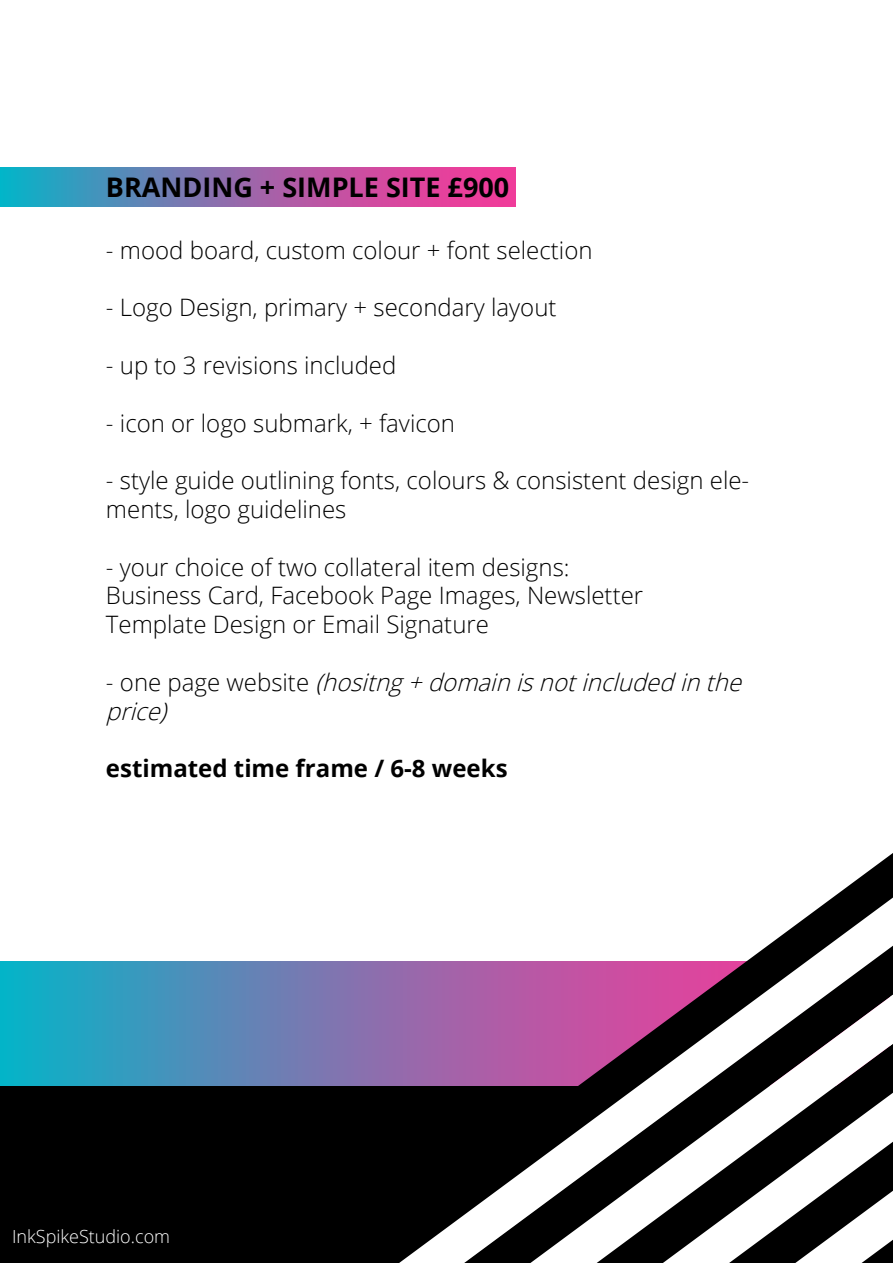
<style>
.page{position:relative;width:893px;height:1263px;background:#fff}
.page>*{position:absolute;margin:0;border:0;box-sizing:border-box;transform-origin:0 0}
.t1{font:700 27px "Open Sans";color:#000}
.t2{font:300 24px/28.8px "Open Sans";color:#000}
.t3{font:italic 300 24px/28.8px "Open Sans";color:#000}
.t4{font:700 24px "Open Sans";color:#000}
.t5{font:300 18px "Open Sans";color:#fff}
.s1{font-style:normal}
</style>
<div class="page">
<svg style="left:0;top:167px;width:515px;height:40px;background:#926bac"></svg>
<div style="left:0;top:1085px;width:339px;height:178px;background:#000"></div>
<svg style="left:0;top:962px;width:339px;height:123px;background:#4493bb"></svg>
<svg style="left:339px;top:853px;width:554px;height:410px"></svg>
<svg style="left:399px;top:897px;width:494px;height:366px"></svg>
<svg style="left:464px;top:946px;width:429px;height:317px"></svg>
<svg style="left:530px;top:995px;width:363px;height:268px"></svg>
<p class="t1" style="left:106px;top:169px;width:405px">BRANDING + SIMPLE SITE £900</p>
<p class="t2" style="left:106px;top:235px;width:488px">- mood board, custom colour + font selection</p>
<p class="t2" style="left:106px;top:292px;width:452px">- Logo Design, primary + secondary layout</p>
<p class="t2" style="left:106px;top:350px;width:292px">- up to 3 revisions included</p>
<p class="t2" style="left:106px;top:408px;width:351px">- icon or logo submark, + favicon</p>
<p class="t2" style="left:106px;top:465px;width:645px">- style guide outlining fonts, colours &amp; consistent design ele&shy;ments, logo guidelines</p>
<p class="t2" style="left:106px;top:552px;width:539px">- your choice of two collateral item designs:<br>Business Card, Facebook Page Images, Newsletter<br>Template Design or Email Signature</p>
<p class="t3" style="left:106px;top:667px;width:645px"><span class="s1">- o n e p a g e w e b s i t e</span> (hositng+domainisnotincludedinthe price)</p>
<p class="t4" style="left:106px;top:751px;width:403px">estimated time frame / 6-8 weeks</p>
<p class="t5" style="left:12px;top:1224px;width:160px">InkSpikeStudio.com</p>
</div>
